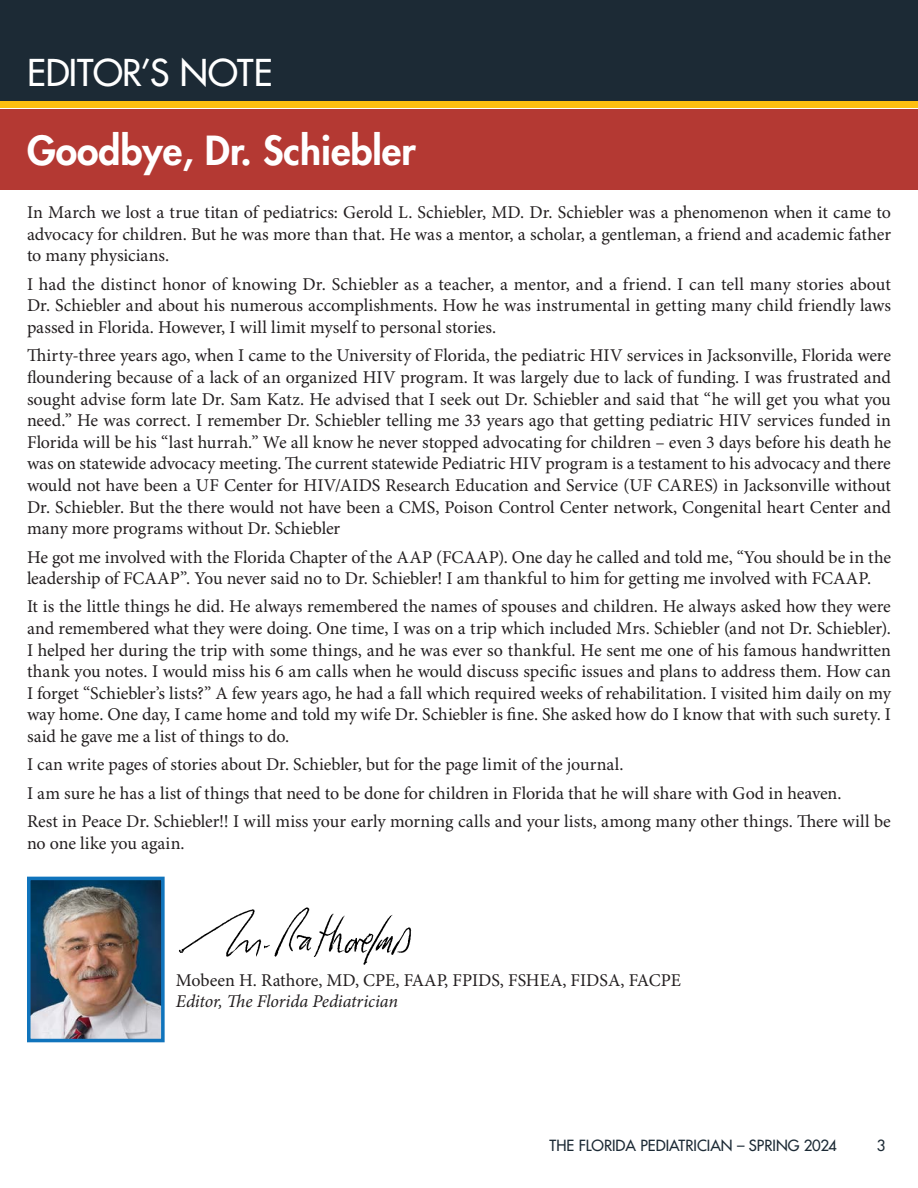
<style>
.page{position:relative;width:918px;height:1188px;background:#fff}
.page>*{position:absolute;margin:0;border:0;box-sizing:border-box;transform-origin:0 0}
.Article_Title{font:800 39px "Futura Std";color:#fff}
.Article_Title-2{font:500 36px "Futura Std";letter-spacing:-.01em;color:#fff}
.t1{font:18px/21.6px "Minion Pro";letter-spacing:-.005em;color:#231f20;text-align:justify}
.t2{font:500 15px "Futura Std";color:#1c2a35}
.s1{font-style:italic}
</style>
<div class="page">
<div style="left:0;top:0;width:918px;height:108px;background:#1c2a35"></div>
<div style="left:0;top:101px;width:918px;height:7px;background:#fdbf11"></div>
<div style="left:0;top:109px;width:918px;height:81px;background:#b43933"></div>
<img style="left:178px;top:907px;width:234px;height:58px">
<img style="left:32px;top:882px;width:128px;height:155px">
<div style="left:27px;top:877px;width:138px;height:165px;border:4px solid #1074bc"></div>
<p class="Article_Title-2" style="left:27px;top:51px;width:247px">EDITOR’S NOTE</p>
<p class="Article_Title" style="left:27px;top:126px;width:390px">Goodbye, Dr. Schiebler</p>
<p class="t1" style="left:27px;top:202px;width:866px">In March we lost a true titan of pediatrics: Gerold L. Schiebler, MD. Dr. Schiebler was a phenomenon when it came to advocacy for children. But he was more than that. He was a mentor, a scholar, a gentleman, a friend and academic father to many physicians.</p>
<p class="t1" style="left:27px;top:274px;width:866px">I had the distinct honor of knowing Dr. Schiebler as a teacher, a mentor, and a friend. I can tell many stories about Dr. Schiebler and about his numerous accomplishments. How he was instrumental in getting many child friendly laws passed in Florida. However, I will limit myself to personal stories.</p>
<p class="t1" style="left:27px;top:346px;width:866px">Thirty-three years ago, when I came to the University of Florida, the pediatric HIV services in Jacksonville, Florida were floundering because of a lack of an organized HIV program. It was largely due to lack of funding. I was frustrated and sought advise form late Dr. Sam Katz. He advised that I seek out Dr. Schiebler and said that “he will get you what you need.” He was correct. I remember Dr. Schiebler telling me 33 years ago that getting pediatric HIV services funded in Florida will be his “last hurrah.” We all know he never stopped advocating for children – even 3 days before his death he was on statewide advocacy meeting. The current statewide Pediatric HIV program is a testament to his advocacy and there would not have been a UF Center for HIV/AIDS Research Education and Service (UF CARES) in Jacksonville without Dr. Schiebler. But the there would not have been a CMS, Poison Control Center network, Congenital heart Center and many more programs without Dr. Schiebler</p>
<p class="t1" style="left:27px;top:547px;width:866px">He got me involved with the Florida Chapter of the AAP (FCAAP). One day he called and told me, “You should be in the leadership of FCAAP”. You never said no to Dr. Schiebler! I am thankful to him for getting me involved with FCAAP.</p>
<p class="t1" style="left:27px;top:597px;width:866px">It is the little things he did. He always remembered the names of spouses and children. He always asked how they were and remembered what they were doing. One time, I was on a trip which included Mrs. Schiebler (and not Dr. Schiebler).<br>I helped her during the trip with some things, and he was ever so thankful. He sent me one of his famous handwritten thank you notes. I would miss his 6 am calls when he would discuss specific issues and plans to address them. How can I forget “Schiebler’s lists?” A few years ago, he had a fall which required weeks of rehabilitation. I visited him daily on my way home. One day, I came home and told my wife Dr. Schiebler is fine. She asked how do I know that with such surety. I said he gave me a list of things to do.</p>
<p class="t1" style="left:27px;top:755px;width:598px">I can write pages of stories about Dr. Schiebler, but for the page limit of the journal.</p>
<p class="t1" style="left:27px;top:783px;width:816px">I am sure he has a list of things that need to be done for children in Florida that he will share with God in heaven.</p>
<p class="t1" style="left:27px;top:811px;width:865px">Rest in Peace Dr. Schiebler!! I will miss your early morning calls and your lists, among many other things. There will be no one like you again.</p>
<p class="t1" style="left:176px;top:970px;width:507px">Mobeen H. Rathore, MD, CPE, FAAP, FPIDS, FSHEA, FIDSA, FACPE<br><span class="s1">Editor, The Florida Pediatrician</span></p>
<p class="t2" style="left:550px;top:1136px;width:289px">THE FLORIDA PEDIATRICIAN – SPRING 2024</p>
<p class="t2" style="left:877px;top:1136px;width:10px">3</p>
</div>
